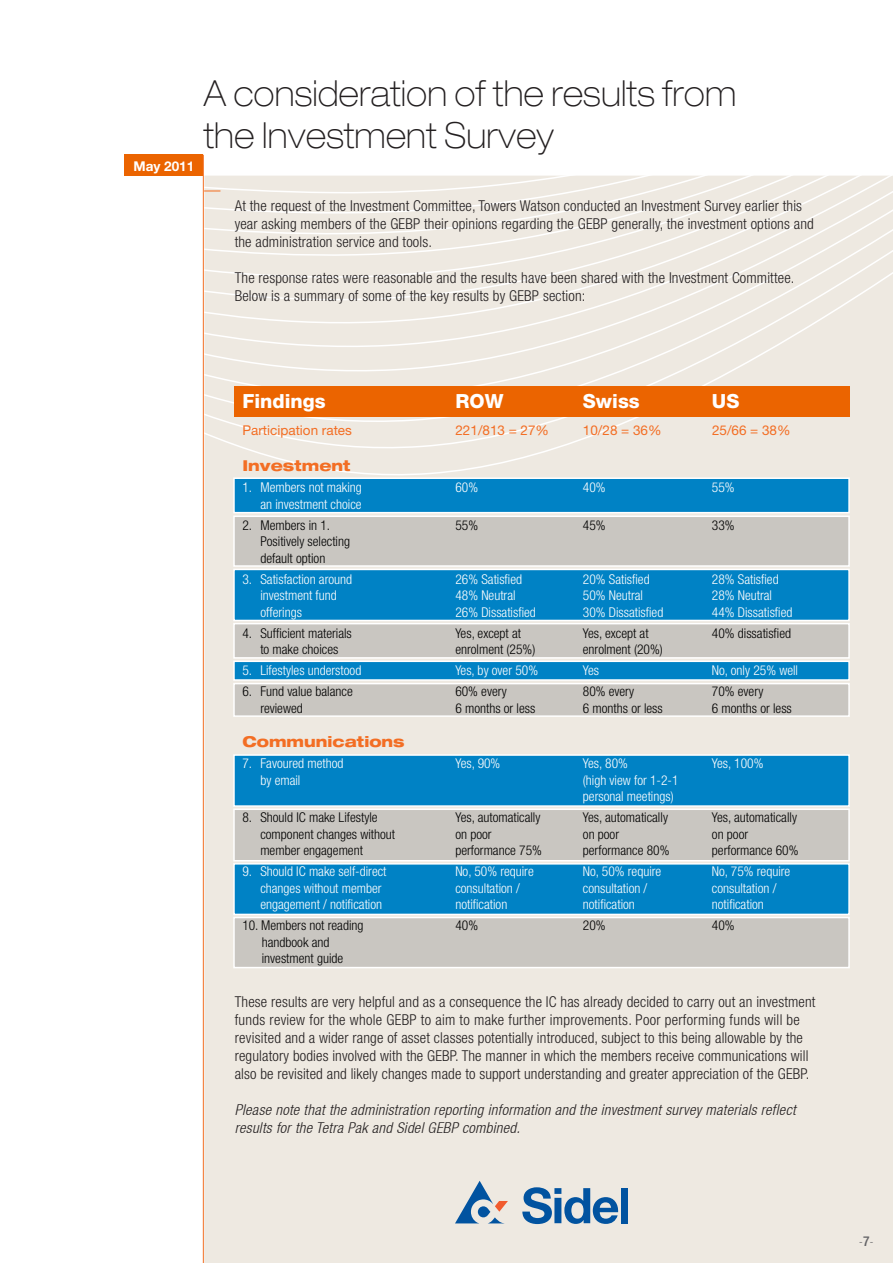
<style>
.page{position:relative;width:893px;height:1263px;background:#fff}
.page>*{position:absolute;margin:0;border:0;box-sizing:border-box;transform-origin:0 0}
.t1{font:100 expanded 36px/42px "Helvetica Neue";letter-spacing:.01em;color:#231f20;scale:.9 1}
.t2{font:800 19.5px "Helvetica Neue";color:#fff}
.t3{font:300 condensed 15px/18px "Helvetica Neue";letter-spacing:.01em;color:#231f20}
.t4{font:italic 300 condensed 15px/18px "Helvetica Neue LT";letter-spacing:.02em;color:#231f20}
.t5{font:800 expanded 15px "Helvetica Neue";color:#f36e24}
.t6{font:300 condensed 13.5px/16.5px "Helvetica Neue";color:#fff}
.t7{font:300 condensed 13.5px/16.5px "Helvetica Neue";color:#000}
.t8{font:13.5px "Helvetica Neue LT";color:#f36e24}
.t9{font:700 13.5px "Helvetica Neue";color:#fff}
.t10{font:100 condensed 13.5px "Helvetica Neue LT";color:#636366}
.s1{font-weight:500}
</style>
<div class="page">
<div style="left:204px;top:481px;width:689px;height:782px;background:#eee9e1"></div>
<svg style="left:124px;top:154px;width:769px;height:327px"></svg>
<svg style="left:455px;top:1181px;width:53px;height:42px;background:#adbbc9"></svg>
<svg style="left:522px;top:1187px;width:97px;height:37px;background:#7a9fc1"></svg>
<div style="left:621px;top:1188px;width:7px;height:35px;background:#0153a0"></div>
<div style="left:125px;top:155px;width:78px;height:21px;background:#eb6400"></div>
<hr style="left:203px;top:155px;width:1px;height:1108px;background:#f36e21">
<div style="left:233px;top:683px;width:617px;height:34px;background:#c9c6c1;border:2px solid #fff"></div>
<div style="left:233px;top:754px;width:617px;height:53px;background:#0082c5;border:2px solid #fff"></div>
<div style="left:233px;top:863px;width:617px;height:52px;background:#0082c5;border:2px solid #fff"></div>
<div style="left:233px;top:917px;width:617px;height:51px;background:#c9c6c1;border:2px solid #fff"></div>
<div style="left:233px;top:808px;width:617px;height:53px;background:#c9c6c1;border:2px solid #fff"></div>
<div style="left:233px;top:477px;width:617px;height:36px;background:#0082c5;border:2px solid #fff"></div>
<div style="left:233px;top:569px;width:617px;height:52px;background:#0082c5;border:2px solid #fff"></div>
<div style="left:233px;top:660px;width:617px;height:21px;background:#0082c5;border:2px solid #fff"></div>
<div style="left:233px;top:623px;width:617px;height:36px;background:#c9c6c1;border:2px solid #fff"></div>
<div style="left:233px;top:515px;width:617px;height:52px;background:#c9c6c1;border:2px solid #fff"></div>
<div style="left:234px;top:386px;width:615px;height:30px;background:#eb6400"></div>
<svg style="left:204px;top:191px;width:16px;height:1px"></svg>
<p class="t9" style="left:133px;top:158px;width:62px">May 2011</p>
<h1 class="t1" style="left:204px;top:72px;width:593px">A consideration of the results from the Investment Survey</h1>
<p class="t3" style="left:235px;top:196px;width:581px">At the request of the Investment Committee, Towers Watson conducted an Investment Survey earlier this year asking members of the GEBP their opinions regarding the GEBP generally, the investment options and the administration service and tools.</p>
<p class="t3" style="left:235px;top:268px;width:561px">The response rates were reasonable and the results have been shared with the Investment Committee.<br>Below is a summary of some of the key results by GEBP section:</p>
<h2 class="t2" style="left:242px;top:390px;width:85px">Findings</h2>
<h2 class="t2" style="left:455px;top:390px;width:50px">ROW</h2>
<h2 class="t2" style="left:583px;top:390px;width:58px">Swiss</h2>
<h2 class="t2" style="left:712px;top:390px;width:29px">US</h2>
<p class="t8" style="left:242px;top:422px;width:111px">Participation rates</p>
<p class="t8" style="left:455px;top:422px;width:95px">221/813 = 27%</p>
<p class="t8" style="left:583px;top:422px;width:80px">10/28 = 36%</p>
<p class="t8" style="left:712px;top:422px;width:80px">25/66 = 38%</p>
<p class="t5" style="left:242px;top:456px;width:110px">Investment</p>
<p class="t6" style="left:242px;top:479px;width:121px">1. Members not making</p>
<p class="t6" style="left:455px;top:479px;width:24px">60%</p>
<p class="t6" style="left:583px;top:479px;width:24px">40%</p>
<p class="t6" style="left:712px;top:479px;width:24px">55%</p>
<p class="t6" style="left:260px;top:496px;width:103px">an investment choice</p>
<p class="t7" style="left:242px;top:517px;width:89px">2. Members in 1.</p>
<p class="t7" style="left:455px;top:517px;width:24px">55%</p>
<p class="t7" style="left:583px;top:517px;width:24px">45%</p>
<p class="t7" style="left:712px;top:517px;width:24px">33%</p>
<p class="t7" style="left:260px;top:533px;width:91px">Positively selecting default option</p>
<p class="t6" style="left:242px;top:571px;width:111px">3. Satisfaction around</p>
<p class="t6" style="left:455px;top:571px;width:68px">26% Satisfied</p>
<p class="t6" style="left:583px;top:571px;width:68px">20% Satisfied</p>
<p class="t6" style="left:712px;top:571px;width:68px">28% Satisfied</p>
<p class="t6" style="left:260px;top:587px;width:78px">investment fund</p>
<p class="t6" style="left:455px;top:587px;width:62px">48% Neutral</p>
<p class="t6" style="left:583px;top:587px;width:62px">50% Neutral</p>
<p class="t6" style="left:712px;top:587px;width:62px">28% Neutral</p>
<p class="t6" style="left:260px;top:604px;width:43px">offerings</p>
<p class="t6" style="left:455px;top:604px;width:82px">26% Dissatisfied</p>
<p class="t6" style="left:583px;top:604px;width:82px">30% Dissatisfied</p>
<p class="t6" style="left:712px;top:604px;width:82px">44% Dissatisfied</p>
<p class="t7" style="left:242px;top:625px;width:111px">4. Sufficient materials</p>
<p class="t7" style="left:455px;top:625px;width:67px">Yes, except at</p>
<p class="t7" style="left:583px;top:625px;width:67px">Yes, except at</p>
<p class="t7" style="left:712px;top:625px;width:81px">40% dissatisfied</p>
<p class="t7" style="left:260px;top:641px;width:79px">to make choices</p>
<p class="t7" style="left:455px;top:641px;width:81px">enrolment (25%)</p>
<p class="t7" style="left:583px;top:641px;width:81px">enrolment (20%)</p>
<p class="t6" style="left:242px;top:662px;width:120px">5. Lifestyles understood</p>
<p class="t6" style="left:455px;top:662px;width:84px">Yes, by over 50%</p>
<p class="t6" style="left:583px;top:662px;width:18px">Yes</p>
<p class="t6" style="left:712px;top:662px;width:88px">No, only 25% well</p>
<p class="t7" style="left:242px;top:683px;width:112px">6. Fund value balance</p>
<p class="t7" style="left:455px;top:683px;width:53px">60% every</p>
<p class="t7" style="left:583px;top:683px;width:53px">80% every</p>
<p class="t7" style="left:712px;top:683px;width:53px">70% every</p>
<p class="t7" style="left:260px;top:700px;width:44px">reviewed</p>
<p class="t7" style="left:455px;top:700px;width:81px">6 months or less</p>
<p class="t7" style="left:583px;top:700px;width:81px">6 months or less</p>
<p class="t7" style="left:712px;top:700px;width:81px">6 months or less</p>
<p class="t5" style="left:242px;top:732px;width:164px">Communications</p>
<p class="t6" style="left:242px;top:755px;width:103px">7. Favoured method</p>
<p class="t6" style="left:455px;top:755px;width:46px">Yes, 90%</p>
<p class="t6" style="left:583px;top:755px;width:46px">Yes, 80%</p>
<p class="t6" style="left:712px;top:755px;width:53px">Yes, 100%</p>
<p class="t6" style="left:260px;top:772px;width:42px">by email</p>
<p class="t6" style="left:583px;top:772px;width:97px">(high view for 1-2-1 personal meetings)</p>
<p class="t7" style="left:242px;top:809px;width:137px">8. Should IC make Lifestyle</p>
<p class="t7" style="left:455px;top:809px;width:87px">Yes, automatically</p>
<p class="t7" style="left:583px;top:809px;width:87px">Yes, automatically</p>
<p class="t7" style="left:712px;top:809px;width:87px">Yes, automatically</p>
<p class="t7" style="left:260px;top:826px;width:136px">component changes without</p>
<p class="t7" style="left:455px;top:826px;width:38px">on poor</p>
<p class="t7" style="left:583px;top:826px;width:38px">on poor</p>
<p class="t7" style="left:712px;top:826px;width:38px">on poor</p>
<p class="t7" style="left:260px;top:842px;width:104px">member engagement</p>
<p class="t7" style="left:455px;top:842px;width:88px">performance 75%</p>
<p class="t7" style="left:583px;top:842px;width:88px">performance 80%</p>
<p class="t7" style="left:712px;top:842px;width:88px">performance 60%</p>
<p class="t6" style="left:242px;top:863px;width:146px">9. Should IC make self-direct</p>
<p class="t6" style="left:455px;top:863px;width:80px">No, 50% require</p>
<p class="t6" style="left:583px;top:863px;width:80px">No, 50% require</p>
<p class="t6" style="left:712px;top:863px;width:80px">No, 75% require</p>
<p class="t6" style="left:260px;top:880px;width:123px">changes without member</p>
<p class="t6" style="left:455px;top:880px;width:66px">consultation /</p>
<p class="t6" style="left:583px;top:880px;width:66px">consultation /</p>
<p class="t6" style="left:712px;top:880px;width:66px">consultation /</p>
<p class="t6" style="left:260px;top:896px;width:123px">engagement / notification</p>
<p class="t6" style="left:455px;top:896px;width:54px">notification</p>
<p class="t6" style="left:583px;top:896px;width:54px">notification</p>
<p class="t6" style="left:712px;top:896px;width:54px">notification</p>
<p class="t7" style="left:242px;top:917px;width:123px">10. Members not reading</p>
<p class="t7" style="left:455px;top:917px;width:24px">40%</p>
<p class="t7" style="left:583px;top:917px;width:24px">20%</p>
<p class="t7" style="left:712px;top:917px;width:24px">40%</p>
<p class="t7" style="left:262px;top:934px;width:83px">handbook and investment guide</p>
<p class="t3" style="left:235px;top:993px;width:582px">These results are very helpful and as a consequence the IC has already decided to carry out an investment funds review for the whole GEBP to aim to make further improvements. Poor performing funds will be revisited and a wider range of asset classes potentially introduced, subject to this being allowable by the regulatory bodies involved with the GEBP. The manner in which the members receive communications will also be revisited and likely changes made to support understanding and greater appreciation of the GEBP.</p>
<p class="t4" style="left:235px;top:1101px;width:562px">Please note that the administration reporting information and the investment survey materials reflect results for the Tetra Pak and Sidel GEBP combined.</p>
<p class="t10" style="left:859px;top:1234px;width:16px">-<span class="s1">7</span>-</p>
</div>
